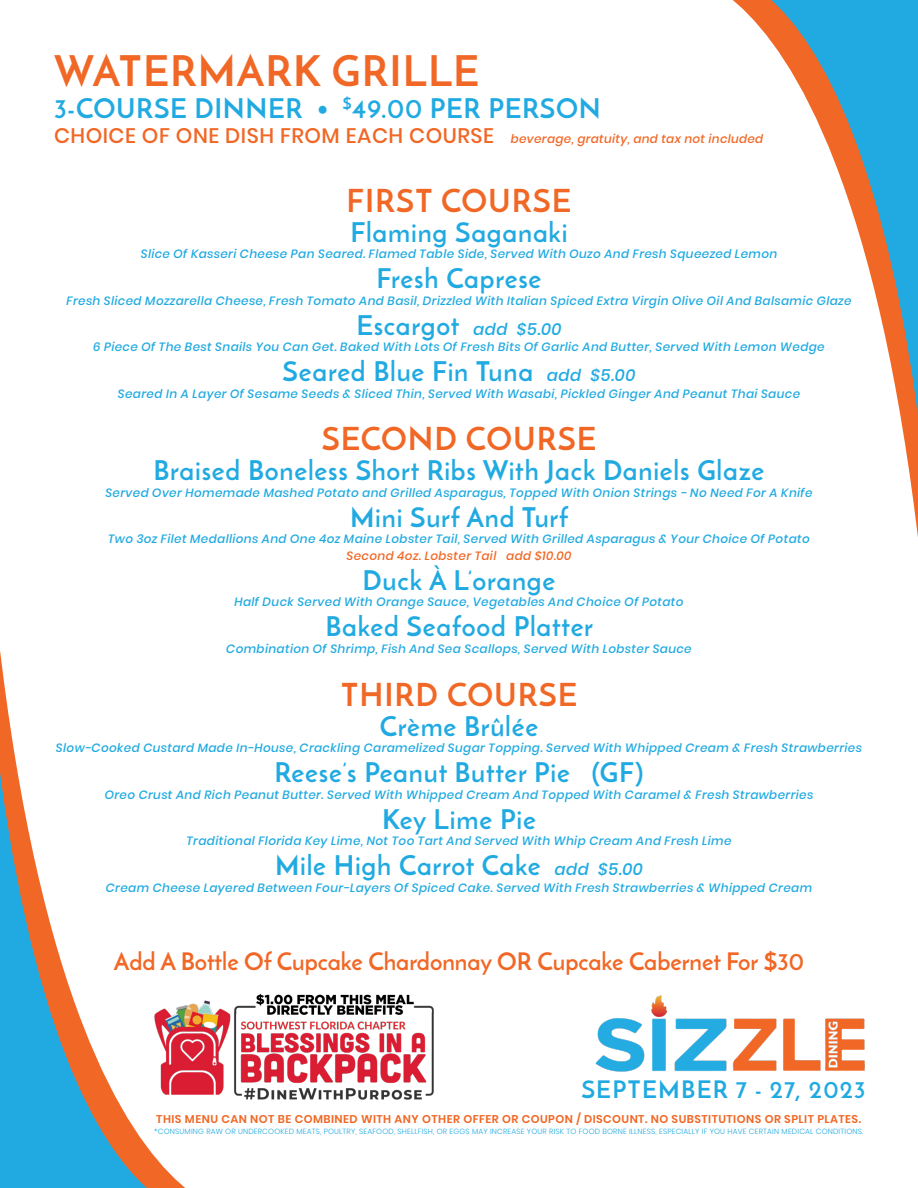
<style>
.page{position:relative;width:918px;height:1188px;background:#fff}
.page>*{position:absolute;margin:0;border:0;box-sizing:border-box;transform-origin:0 0}
.t1{font:700 42px "Josefin Sans";letter-spacing:.025em;color:#f16725}
.t2{font:700 31.5px "Josefin Sans";letter-spacing:.03em;color:#f16725}
.t3{font:700 27px "Josefin Sans";letter-spacing:.03em;color:#21aae1}
.t4{font:700 24px "Josefin Sans";color:#f16725}
.t5{font:700 24px "Josefin Sans";letter-spacing:.05em;color:#21aae1}
.t6{font:italic 500 12px "Poppins";letter-spacing:.03em;color:#21aae1}
.t7{font:italic 500 12px "Poppins";letter-spacing:.025em;color:#f16725}
.t8{font:600 11.25px "Poppins";letter-spacing:.04em;color:#f16725}
.t9{font:300 7.5px "Poppins";letter-spacing:.025em;color:#21aae1}
.s1{font-style:normal;font-size:21px}
.s2{font-family:"Poppins";font-weight:500;font-style:italic;font-size:16.5px}
</style>
<div class="page">
<svg style="left:0;top:651px;width:185px;height:537px"></svg>
<svg style="left:733px;top:0;width:185px;height:537px"></svg>
<img style="left:595px;top:995px;width:270px;height:77px">
<img style="left:152px;top:992px;width:282px;height:110px">
<p class="t1" style="left:54px;top:44px;width:427px">WATERMARK GRILLE</p>
<p class="t3" style="left:54px;top:91px;width:548px">3-COURSE DINNER • <sup>$</sup>49.00 PER PERSON</p>
<p class="t7" style="left:54px;top:132px;width:711px"><span class="s1">CHOICE OF ONE DISH FROM EACH COURSE</span> beverage, gratuity, and tax not included</p>
<p class="t2" style="left:347px;top:181px;width:226px">FIRST COURSE</p>
<p class="t3" style="left:350px;top:215px;width:219px">Flaming Saganaki</p>
<p class="t6" style="left:141px;top:247px;width:638px">Slice Of Kasseri Cheese Pan Seared. Flamed Table Side, Served With Ouzo And Fresh Squeezed Lemon</p>
<p class="t3" style="left:377px;top:262px;width:166px">Fresh Caprese</p>
<p class="t6" style="left:66px;top:293px;width:787px">Fresh Sliced Mozzarella Cheese, Fresh Tomato And Basil, Drizzled With Italian Spiced Extra Virgin Olive Oil And Balsamic Glaze</p>
<p class="t3" style="left:356px;top:308px;width:207px">Escargot <span class="s2">add $5.00</span></p>
<p class="t6" style="left:93px;top:340px;width:733px">6 Piece Of The Best Snails You Can Get. Baked With Lots Of Fresh Bits Of Garlic And Butter, Served With Lemon Wedge</p>
<p class="t3" style="left:283px;top:355px;width:354px">Seared Blue Fin Tuna <span class="s2">add $5.00</span></p>
<p class="t6" style="left:118px;top:386px;width:684px">Seared In A Layer Of Sesame Seeds &amp; Sliced Thin, Served With Wasabi, Pickled Ginger And Peanut Thai Sauce</p>
<p class="t2" style="left:322px;top:420px;width:276px">SECOND COURSE</p>
<p class="t3" style="left:154px;top:454px;width:612px">Braised Boneless Short Ribs With Jack Daniels Glaze</p>
<p class="t6" style="left:105px;top:486px;width:709px">Served Over Homemade Mashed Potato and Grilled Asparagus, Topped With Onion Strings - No Need For A Knife</p>
<p class="t3" style="left:350px;top:500px;width:220px">Mini Surf And Turf</p>
<p class="t6" style="left:108px;top:532px;width:703px">Two 3oz Filet Medallions And One 4oz Maine Lobster Tail, Served With Grilled Asparagus &amp; Your Choice Of Potato</p>
<p class="t7" style="left:346px;top:549px;width:227px">Second 4oz. Lobster Tail add $10.00</p>
<p class="t3" style="left:363px;top:563px;width:194px">Duck À L’orange</p>
<p class="t6" style="left:234px;top:595px;width:451px">Half Duck Served With Orange Sauce, Vegetables And Choice Of Potato</p>
<p class="t3" style="left:325px;top:610px;width:269px">Baked Seafood Platter</p>
<p class="t6" style="left:226px;top:642px;width:467px">Combination Of Shrimp, Fish And Sea Scallops, Served With Lobster Sauce</p>
<p class="t2" style="left:341px;top:675px;width:238px">THIRD COURSE</p>
<p class="t3" style="left:380px;top:709px;width:160px">Crème Brûlée</p>
<p class="t6" style="left:56px;top:741px;width:808px">Slow-Cooked Custard Made In-House, Crackling Caramelized Sugar Topping. Served With Whipped Cream &amp; Fresh Strawberries</p>
<p class="t3" style="left:275px;top:756px;width:370px">Reese’s Peanut Butter Pie (GF)</p>
<p class="t6" style="left:105px;top:787px;width:710px">Oreo Crust And Rich Peanut Butter. Served With Whipped Cream And Topped With Caramel &amp; Fresh Strawberries</p>
<p class="t3" style="left:382px;top:802px;width:155px">Key Lime Pie</p>
<p class="t6" style="left:187px;top:834px;width:547px">Traditional Florida Key Lime, Not Too Tart And Served With Whip Cream And Fresh Lime</p>
<p class="t3" style="left:275px;top:849px;width:369px">Mile High Carrot Cake <span class="s2">add $5.00</span></p>
<p class="t6" style="left:106px;top:880px;width:708px">Cream Cheese Layered Between Four-Layers Of Spiced Cake. Served With Fresh Strawberries &amp; Whipped Cream</p>
<p class="t4" style="left:114px;top:946px;width:692px">Add A Bottle Of Cupcake Chardonnay OR Cupcake Cabernet For $30</p>
<h3 class="t5" style="left:581px;top:1075px;width:286px">SEPTEMBER 7 - 27, 2023</h3>
<p class="t8" style="left:156px;top:1113px;width:706px">THIS MENU CAN NOT BE COMBINED WITH ANY OTHER OFFER OR COUPON / DISCOUNT. NO SUBSTITUTIONS OR SPLIT PLATES.</p>
<p class="t9" style="left:154px;top:1127px;width:711px">*CONSUMING RAW OR UNDERCOOKED MEATS, POULTRY, SEAFOOD, SHELLFISH, OR EGGS MAY INCREASE YOUR RISK TO FOOD BORNE ILLNESS, ESPECIALLY IF YOU HAVE CERTAIN MEDICAL CONDITIONS.</p>
</div>
